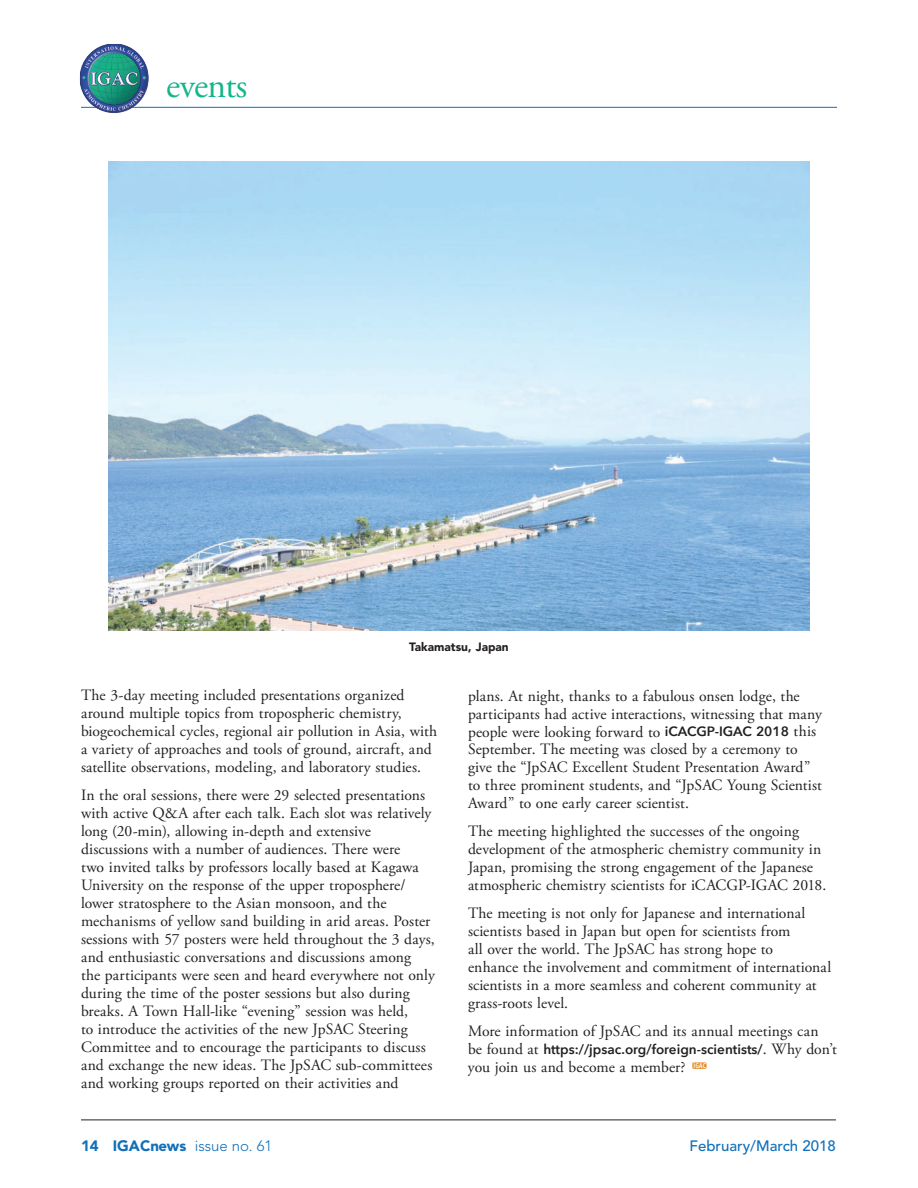
<style>
.page{position:relative;width:918px;height:1188px;background:#fff}
.page>*{position:absolute;margin:0;border:0;box-sizing:border-box;transform-origin:0 0}
.t1{font:36px "Adobe Garamond Pro";letter-spacing:-.02em;color:#15b58a}
.t2{font:15.75px/18px "Adobe Garamond Pro";letter-spacing:.005em;color:#231f20}
.t3{font:900 15px "Avenir";color:#1070b9}
.t4{font:500 15px "Avenir";color:#1070b9}
.t5{font:600 13.5px "Avenir Next";color:#231f20}
.t6{font:900 12px "Avenir";color:#231f20}
.t7{font:600 6.75px "Avenir Next Condensed";color:#fff}
.s1{font-family:"Avenir Next";font-weight:600;font-size:13.5px}
.s2{font-family:"Adobe Garamond Pro";font-weight:400;font-size:15.75px}
.s3{font-weight:300}
</style>
<div class="page">
<hr style="left:81px;top:1120px;width:755px;height:1px;background:#231f20">
<hr style="left:81px;top:107px;width:756px;height:1px;background:#1070b9">
<img style="left:80px;top:44px;width:69px;height:69px">
<div style="left:692px;top:1062px;width:15px;height:7px;background:#e58a24;border-radius:2px"></div>
<img style="left:108px;top:162px;width:702px;height:468px">
<h1 class="t1" style="left:166px;top:64px;width:83px">events</h1>
<p class="t6" style="left:409px;top:640px;width:101px">Takamatsu, Japan</p>
<p class="t2" style="left:81px;top:687px;width:358px">The 3-day meeting included presentations organized around multiple topics from tropospheric chemistry, biogeochemical cycles, regional air pollution in Asia, with a variety of approaches and tools of ground, aircraft, and satellite observations, modeling, and laboratory studies.</p>
<p class="t2" style="left:81px;top:787px;width:355px">In the oral sessions, there were 29 selected presentations with active Q&amp;A after each talk. Each slot was relatively long (20-min), allowing in-depth and extensive discussions with a number of audiences. There were<br>two invited talks by professors locally based at Kagawa University on the response of the upper troposphere/ lower stratosphere to the Asian monsoon, and the mechanisms of yellow sand building in arid areas. Poster sessions with 57 posters were held throughout the 3 days, and enthusiastic conversations and discussions among<br>the participants were seen and heard everywhere not only during the time of the poster sessions but also during breaks. A Town Hall-like “evening” session was held,<br>to introduce the activities of the new JpSAC Steering Committee and to encourage the participants to discuss and exchange the new ideas. The JpSAC sub-committees and working groups reported on their activities and</p>
<p class="t2" style="left:468px;top:687px;width:356px">plans. At night, thanks to a fabulous onsen lodge, the participants had active interactions, witnessing that many people were looking forward to <span class="s1">iCACGP-IGAC 2018</span> this September. The meeting was closed by a ceremony to give the “JpSAC Excellent Student Presentation Award” to three prominent students, and “JpSAC Young Scientist Award” to one early career scientist.</p>
<p class="t2" style="left:468px;top:823px;width:360px">The meeting highlighted the successes of the ongoing development of the atmospheric chemistry community in Japan, promising the strong engagement of the Japanese atmospheric chemistry scientists for iCACGP-IGAC 2018.</p>
<p class="t2" style="left:468px;top:905px;width:365px">The meeting is not only for Japanese and international scientists based in Japan but open for scientists from<br>all over the world. The JpSAC has strong hope to<br>enhance the involvement and commitment of international scientists in a more seamless and coherent community at grass-roots level.</p>
<p class="t2" style="left:468px;top:1022px;width:352px">More information of JpSAC and its annual meetings can</p>
<p class="t5" style="left:468px;top:1037px;width:370px"><span class="s2">be found at</span> https://jpsac.org/foreign-scientists/<span class="s2">. Why don’t</span></p>
<p class="t2" style="left:468px;top:1058px;width:219px">you join us and become a member?</p>
<p class="t7" style="left:694px;top:1060px;width:14px">IGAC</p>
<p class="t3" style="left:81px;top:1136px;width:193px">14 IGACnews <span class="s3">issue no. 61</span></p>
<p class="t4" style="left:689px;top:1137px;width:148px">February/March 2018</p>
</div>
